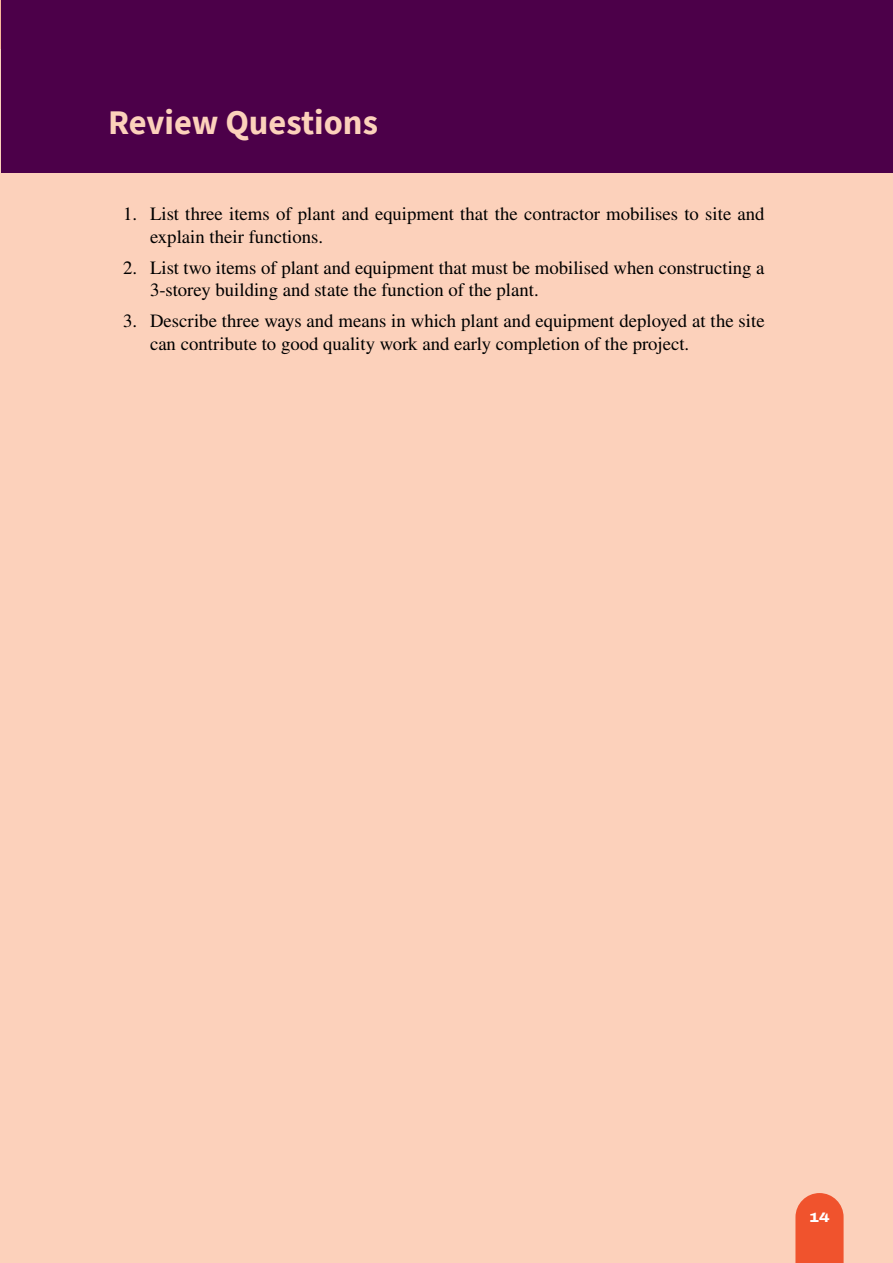
<style>
.page{position:relative;width:893px;height:1263px;background:#fcd1bb}
.page>*{position:absolute;margin:0;border:0;box-sizing:border-box;transform-origin:0 0}
.t1{font:700 34.5px "Source Sans Pro";color:#fcd1bb}
.t2{font:18.75px/22.5px "STIX General";color:#000}
.t3{font:800 13.5px "Archivo Expanded";color:#fff}
</style>
<div class="page">
<svg style="left:795px;top:1193px;width:49px;height:70px;background:#f15e3a"></svg>
<div style="left:2px;top:0;width:891px;height:172px;background:#4c0049"></div>
<h1 class="t1" style="left:108px;top:99px;width:271px">Review Questions</h1>
<p class="t2" style="left:150px;top:203px;width:616px;text-indent:-27px">1. List three items of plant and equipment that the contractor mobilises to site and explain their functions.</p>
<p class="t2" style="left:150px;top:257px;width:616px;text-indent:-27px">2. List two items of plant and equipment that must be mobilised when constructing a<br>3-storey building and state the function of the plant.</p>
<p class="t2" style="left:150px;top:310px;width:616px;text-indent:-27px">3. Describe three ways and means in which plant and equipment deployed at the site can contribute to good quality work and early completion of the project.</p>
<p class="t3" style="left:809px;top:1207px;width:22px">14</p>
</div>
